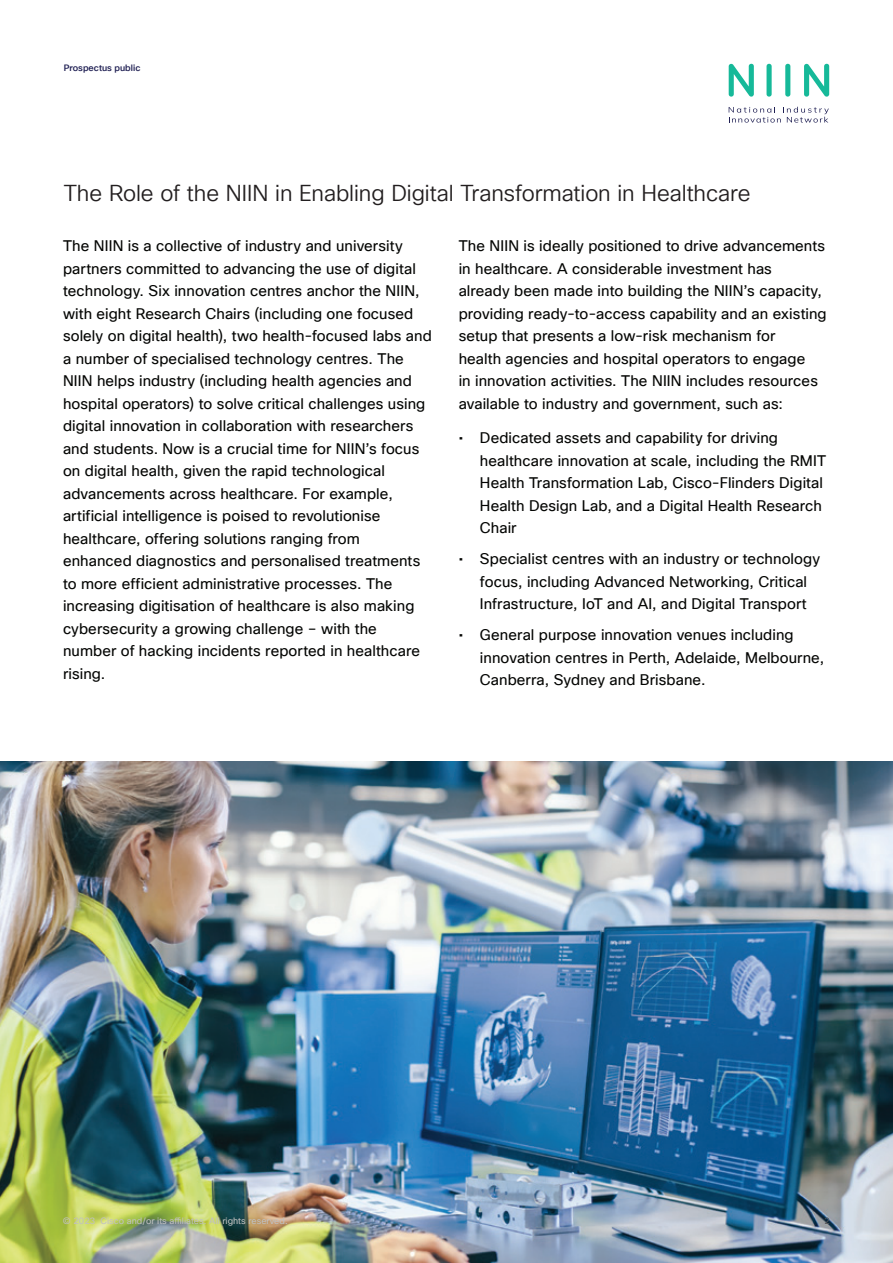
<style>
.page{position:relative;width:893px;height:1263px;background:#fff}
.page>*{position:absolute;margin:0;border:0;box-sizing:border-box;transform-origin:0 0}
.t1{font:22.5px "Cisco Sans TT Light";letter-spacing:-.005em;color:#231f20}
.t2{font:15px/22.5px "Cisco Sans TT";letter-spacing:.005em;color:#040503}
.t3{font:9px "Cisco Sans TT";color:#c0c0c0}
.t4{font:500 9px "Cisco Sans TT";color:#1f1f53}
.t5{font:9px "Cisco Sans TT";color:#57585a}
</style>
<div class="page">
<img style="left:0;top:761px;width:893px;height:502px">
<svg style="left:729px;top:64px;width:25px;height:33px"></svg>
<div style="left:766px;top:64px;width:6px;height:33px;background:#16b999;border-radius:3px"></div>
<div style="left:785px;top:64px;width:5px;height:33px;background:#16b999;border-radius:3px"></div>
<svg style="left:804px;top:64px;width:25px;height:33px"></svg>
<svg style="left:729px;top:107px;width:100px;height:16px"></svg>
<p class="t4" style="left:64px;top:62px;width:78px">Prospectus public</p>
<h1 class="t1" style="left:64px;top:178px;width:688px">The Role of the NIIN in Enabling Digital Transformation in Healthcare</h1>
<p class="t2" style="left:63px;top:235px;width:370px">The NIIN is a collective of industry and university partners committed to advancing the use of digital technology. Six innovation centres anchor the NIIN, with eight Research Chairs (including one focused solely on digital health), two health-focused labs and a number of specialised technology centres. The NIIN helps industry (including health agencies and hospital operators) to solve critical challenges using digital innovation in collaboration with researchers and students. Now is a crucial time for NIIN’s focus on digital health, given the rapid technological advancements across healthcare. For example, artificial intelligence is poised to revolutionise healthcare, offering solutions ranging from enhanced diagnostics and personalised treatments to more efficient administrative processes. The increasing digitisation of healthcare is also making cybersecurity a growing challenge – with the number of hacking incidents reported in healthcare rising.</p>
<p class="t2" style="left:459px;top:235px;width:369px">The NIIN is ideally positioned to drive advancements in healthcare. A considerable investment has already been made into building the NIIN’s capacity, providing ready-to-access capability and an existing setup that presents a low-risk mechanism for<br>health agencies and hospital operators to engage<br>in innovation activities. The NIIN includes resources available to industry and government, such as:</p>
<p class="t2" style="left:480px;top:427px;width:348px;text-indent:-21px">• Dedicated assets and capability for driving healthcare innovation at scale, including the RMIT Health Transformation Lab, Cisco-Flinders Digital Health Design Lab, and a Digital Health Research Chair</p>
<p class="t2" style="left:459px;top:548px;width:363px;text-align:center">• Specialist centres with an industry or technology focus, including Advanced Networking, Critical<br>Infrastructure, IoT and AI, and Digital Transport</p>
<p class="t2" style="left:480px;top:624px;width:346px;text-indent:-21px">• General purpose innovation venues including innovation centres in Perth, Adelaide, Melbourne,<br>Canberra, Sydney and Brisbane.</p>
<p class="t3" style="left:63px;top:1215px;width:226px">© 2023 Cisco and/or its affiliates. All rights reserved.</p>
<p class="t5" style="left:825px;top:1215px;width:7px">2</p>
</div>
